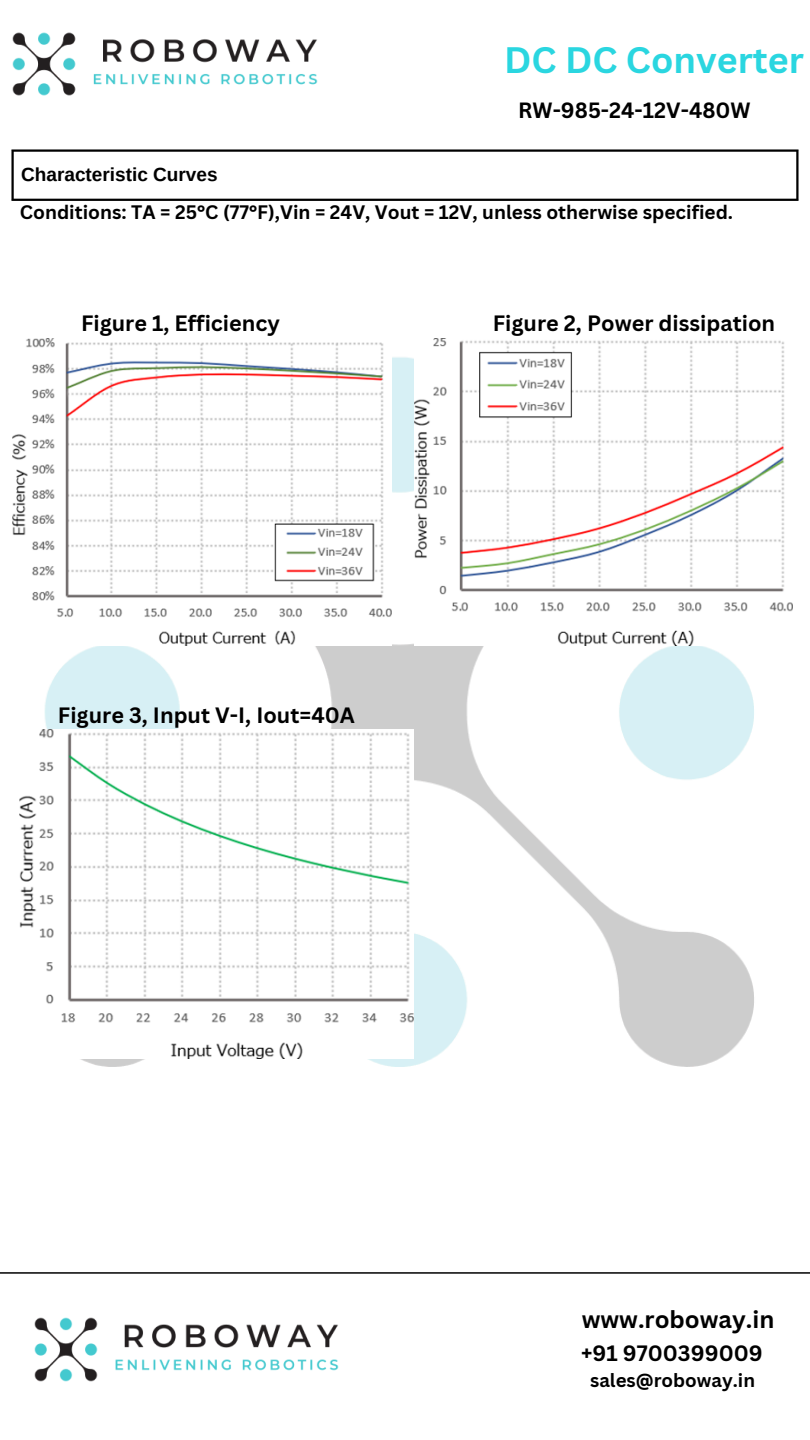
<style>
.page{position:relative;width:810px;height:1440px;background:#fff}
.page>*{position:absolute;margin:0;border:0;box-sizing:border-box;transform-origin:0 0}
.t1{font:700 35.8px "Canva Sans";color:#2ad6e0}
.t2{font:700 23.8px "Canva Sans";color:#000}
.t3{font:700 21.6px "Canva Sans";color:#000}
.t4{font:700 21.5px "Canva Sans";color:#000}
.t5{font:700 19px "Canva Sans";color:#000}
.t6{font:700 19px "Arimo";color:#000}
.t7{font:700 18.6px "Canva Sans";color:#000}
</style>
<div class="page">
<img style="left:12px;top:338px;width:742px;height:729px">
<hr style="left:11px;top:152px;width:3px;height:47px;background:#000">
<hr style="left:796px;top:152px;width:3px;height:47px;background:#000">
<hr style="left:11px;top:149px;width:788px;height:3px;background:#000">
<hr style="left:11px;top:199px;width:788px;height:2px;background:#000">
<img style="left:13px;top:32px;width:304px;height:64px">
<hr style="left:0;top:1272px;width:810px;height:2px;background:#000">
<img style="left:34px;top:1317px;width:305px;height:65px">
<img style="left:13px;top:339px;width:378px;height:307px">
<img style="left:414px;top:339px;width:379px;height:307px">
<img style="left:19px;top:729px;width:395px;height:330px">
<p class="t6" style="left:21px;top:164px;width:198px">Characteristic Curves</p>
<p class="t1" style="left:504px;top:35px;width:301px">DC DC Converter</p>
<h3 class="t4" style="left:518px;top:95px;width:234px">RW-985-24-12V-480W</h3>
<h1 class="t5" style="left:20px;top:199px;width:715px">Conditions: TA = 25°C (77°F),Vin = 24V, Vout = 12V, unless otherwise specified.</h1>
<h2 class="t3" style="left:81px;top:308px;width:201px">Figure 1, Efficiency</h2>
<p class="t3" style="left:493px;top:308px;width:284px">Figure 2, Power dissipation</p>
<p class="t3" style="left:58px;top:700px;width:298px">Figure 3, Input V-I, Iout=40A</p>
<p class="t2" style="left:582px;top:1303px;width:194px">www.roboway.in</p>
<p class="t3" style="left:581px;top:1337px;width:183px">+91 9700399009</p>
<p class="t7" style="left:590px;top:1367px;width:166px">sales@roboway.in</p>
</div>
